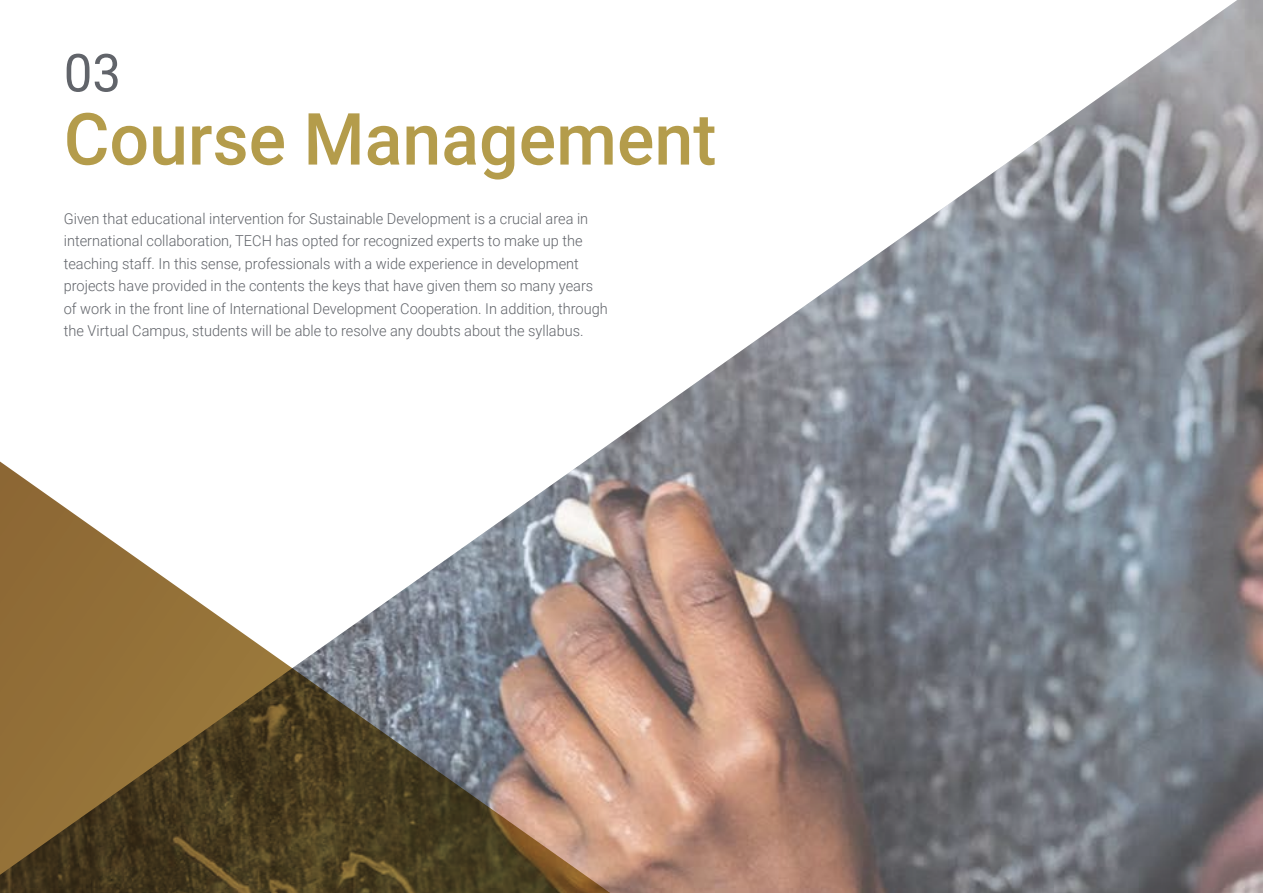
<style>
.page{position:relative;width:1263px;height:893px;background:#fff}
.page>*{position:absolute;margin:0;border:0;box-sizing:border-box;transform-origin:0 0}
.t1{font:500 72px "Roboto";color:#b49c4b}
.t2{font:52.5px "Roboto";color:#61646a}
.t3{font:300 15px/22.5px "Roboto";color:#61646a}
</style>
<div class="page">
<img style="left:607px;top:0;width:656px;height:893px">
<svg style="left:0;top:446px;width:640px;height:447px"></svg>
<h2 class="t2" style="left:64px;top:36px;width:59px">03</h2>
<h1 class="t1" style="left:64px;top:89px;width:654px">Course Management</h1>
<p class="t3" style="left:64px;top:207px;width:545px">Given that educational intervention for Sustainable Development is a crucial area in international collaboration, TECH has opted for recognized experts to make up the teaching staff. In this sense, professionals with a wide experience in development projects have provided in the contents the keys that have given them so many years of work in the front line of International Development Cooperation. In addition, through the Virtual Campus, students will be able to resolve any doubts about the syllabus.</p>
</div>
